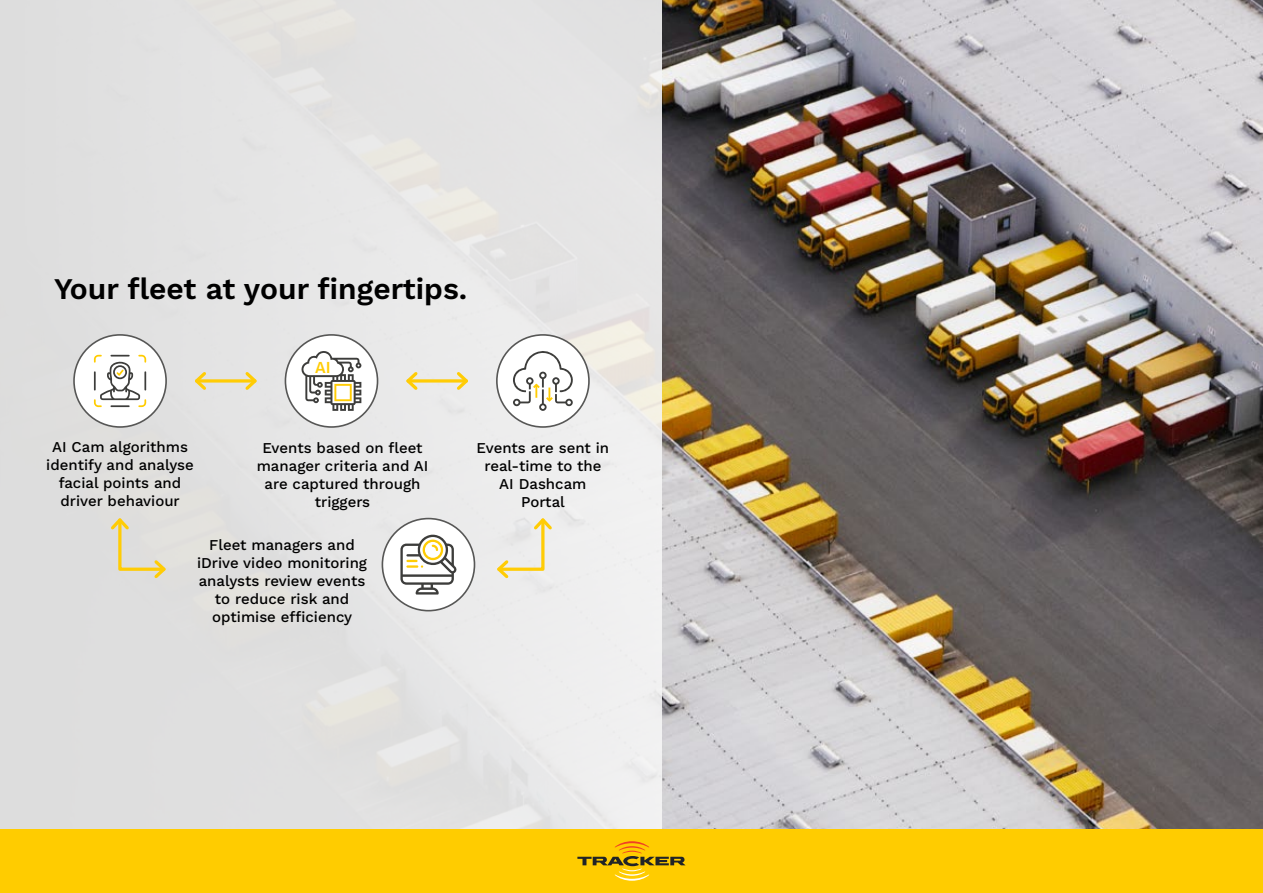
<style>
.page{position:relative;width:1263px;height:893px;background:#fff}
.page>*{position:absolute;margin:0;border:0;box-sizing:border-box;transform-origin:0 0}
.t1{font:600 30px "Work Sans";color:#000}
.t2{font:500 15px/18px "Work Sans";color:#000;text-align:center}
.t3{font:500 14.7px "Clan OT";color:#ffcc05}
</style>
<div class="page">
<img style="left:661px;top:0;width:602px;height:829px">
<div style="left:0;top:0;width:661px;height:829px;background:linear-gradient(to right,#dcdcdc,#ecebeb)"></div>
<div style="left:74px;top:335px;width:92px;height:92px;background:#fff;border-radius:50%"></div>
<div style="left:73px;top:334px;width:94px;height:94px;border:2px solid #575756;border-radius:50%"></div>
<svg style="left:94px;top:355px;width:52px;height:52px"></svg>
<div style="left:285px;top:335px;width:92px;height:92px;background:#fff;border-radius:50%"></div>
<div style="left:285px;top:334px;width:93px;height:94px;border:2px solid #575756;border-radius:50%"></div>
<svg style="left:301px;top:351px;width:61px;height:60px"></svg>
<div style="left:497px;top:335px;width:92px;height:92px;background:#fff;border-radius:50%"></div>
<div style="left:496px;top:334px;width:94px;height:94px;border:2px solid #575756;border-radius:50%"></div>
<svg style="left:513px;top:351px;width:60px;height:60px"></svg>
<div style="left:382px;top:519px;width:92px;height:92px;background:#fff;border-radius:50%"></div>
<div style="left:382px;top:518px;width:93px;height:93px;border:2px solid #575756;border-radius:50%"></div>
<svg style="left:400px;top:535px;width:57px;height:60px"></svg>
<svg style="left:497px;top:515px;width:58px;height:66px;background:#ede7d1"></svg>
<svg style="left:111px;top:518px;width:55px;height:61px;background:#e2dbc0"></svg>
<svg style="left:420px;top:379px;width:34px;height:4px"></svg>
<svg style="left:406px;top:372px;width:14px;height:18px"></svg>
<svg style="left:454px;top:372px;width:14px;height:18px"></svg>
<svg style="left:209px;top:379px;width:33px;height:4px"></svg>
<svg style="left:195px;top:372px;width:14px;height:18px"></svg>
<svg style="left:242px;top:372px;width:15px;height:18px"></svg>
<div style="left:0;top:829px;width:1263px;height:64px;background:#fc0"></div>
<svg style="left:577px;top:841px;width:108px;height:40px"></svg>
<h1 class="t1" style="left:54px;top:266px;width:415px">Your fleet at your fingertips.</h1>
<p class="t2" style="left:46px;top:438px;width:149px">AI Cam algorithms identify and analyse facial points and driver behaviour</p>
<p class="t3" style="left:315px;top:359px;width:17px">AI</p>
<p class="t2" style="left:257px;top:438px;width:173px">Events based on fleet manager criteria and AI are captured through triggers</p>
<p class="t2" style="left:477px;top:438px;width:134px">Events are sent in real-time to the<br>AI Dashcam<br>Portal</p>
<p class="t2" style="left:197px;top:535px;width:172px">Fleet managers and iDrive video monitoring analysts review events to reduce risk and optimise efficiency</p>
</div>
